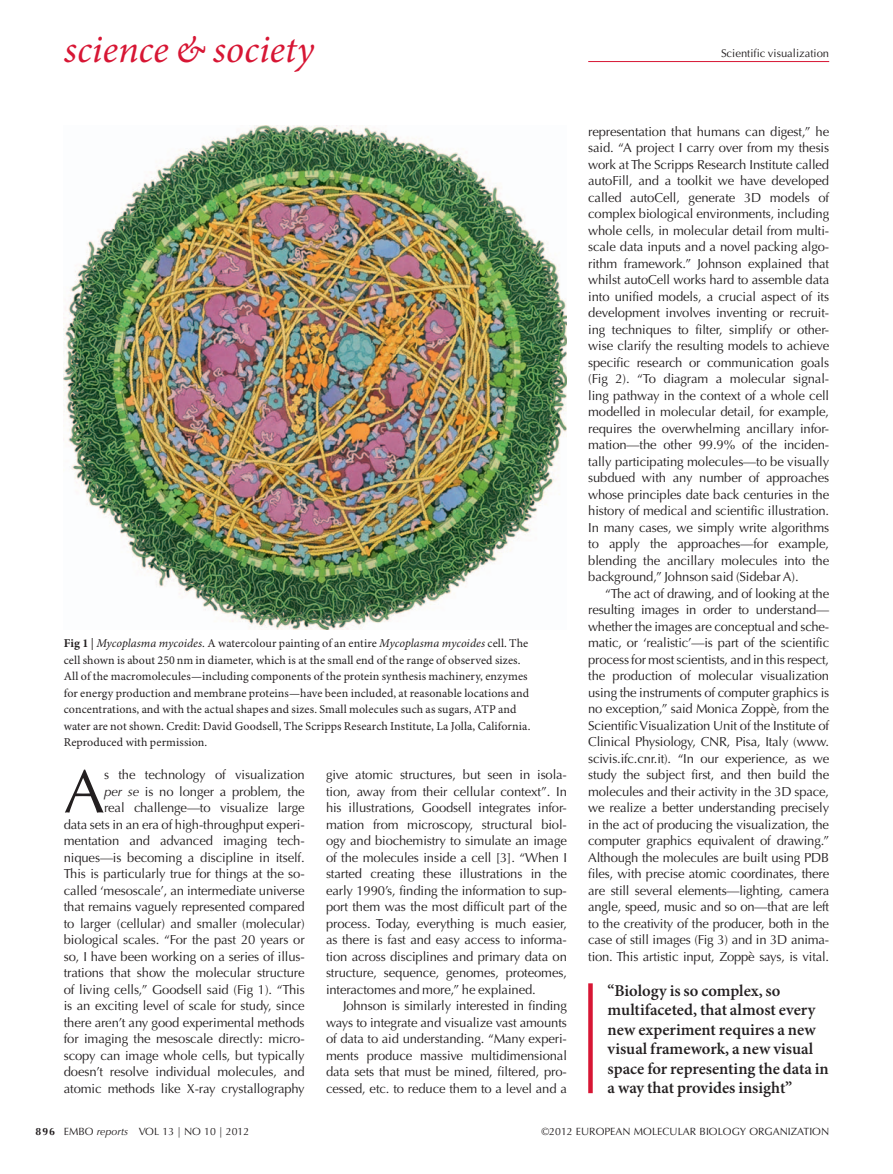
<style>
.page{position:relative;width:893px;height:1174px;background:#fff}
.page>*{position:absolute;margin:0;border:0;box-sizing:border-box;transform-origin:0 0}
.Body_drop_cap{font:61.2px "Optima LT Std";color:#231f20}
.t1{font:italic 39px "Minion Pro";color:#d71634}
.Quote{font:600 16.5px/19.5px "Minion Pro";color:#231f20}
.Body_indent{font:13.05px/16.5px "Optima LT Std";letter-spacing:-.01em;color:#231f20;text-align:justify}
.Body_drop_cap-2{font:13.05px/16.5px "Optima LT Std";letter-spacing:-.01em;color:#231f20;text-align:right}
.Figure_caption{font:12px/16.5px "Minion Pro";letter-spacing:.01em;color:#231f20}
.Run_head_Sci_Soc_L{font:11.25px "Optima LT Std";color:#231f20}
.t2{font:10.5px "Optima LT Std";color:#231f20}
.t3{font:700 10.5px "Optima LT Std";color:#231f20}
.s1{font-weight:700}
.s2{font-style:italic}
</style>
<div class="page">
<hr style="left:588px;top:61px;width:241px;height:1px;background:#d71634">
<img style="left:64px;top:126px;width:503px;height:503px">
<div style="left:588px;top:983px;width:5px;height:110px;background:#d71634"></div>
<p class="t1" style="left:64px;top:27px;width:252px">science &amp; society</p>
<p class="Figure_caption" style="left:64px;top:635px;width:468px"><span class="s1">Fig 1</span> | <span class="s2">Mycoplasma mycoides</span>. A watercolour painting of an entire <span class="s2">Mycoplasma mycoides</span> cell. The cell shown is about 250 nm in diameter, which is at the small end of the range of observed sizes.<br>All of the macromolecules—including components of the protein synthesis machinery, enzymes for energy production and membrane proteins—have been included, at reasonable locations and concentrations, and with the actual shapes and sizes. Small molecules such as sugars, ATP and water are not shown. Credit: David Goodsell, The Scripps Research Institute, La Jolla, California.<br>Reproduced with permission.</p>
<p class="Body_drop_cap-2" style="left:64px;top:767px;width:242px">s the technology of visualization<br><span class="s2">per se</span> is no longer a problem, the<br>real challenge—to visualize large<br>data sets in an era of high-throughput experi&shy;mentation and advanced imaging tech&shy;niques—is becoming a discipline in itself.<br>This is particularly true for things at the so&shy;called ‘mesoscale’, an intermediate universe that remains vaguely represented compared to larger (cellular) and smaller (molecular) biological scales. “For the past 20 years or so, I have been working on a series of illus&shy;trations that show the molecular structure of living cells,” Goodsell said (Fig 1). “This is an exciting level of scale for study, since there aren’t any good experimental methods for imaging the mesoscale directly: micro&shy;scopy can image whole cells, but typically doesn’t resolve individual molecules, and atomic methods like X‑ray crystallography</p>
<p class="Body_drop_cap-2" style="left:326px;top:767px;width:242px;text-align:justify">give atomic structures, but seen in isola&shy;tion, away from their cellular context”. In his illustrations, Goodsell integrates infor&shy;mation from microscopy, structural biol&shy;ogy and biochemistry to simulate an image of the molecules inside a cell [3]. “When I started creating these illustrations in the early 1990’s, finding the information to sup&shy;port them was the most difficult part of the process. Today, everything is much easier, as there is fast and easy access to informa&shy;tion across disciplines and primary data on structure, sequence, genomes, proteomes, interactomes and more,” he explained.</p>
<p class="Body_drop_cap" style="left:64px;top:756px;width:42px">A</p>
<p class="Body_indent" style="left:326px;top:998px;width:242px;text-indent:17px">Johnson is similarly interested in finding ways to integrate and visualize vast amounts of data to aid understanding. “Many experi&shy;ments produce massive multidimensional data sets that must be mined, filtered, pro&shy;cessed, etc. to reduce them to a level and a</p>
<p class="Run_head_Sci_Soc_L" style="left:721px;top:47px;width:110px">Scientific visualization</p>
<p class="Body_indent" style="left:588px;top:123px;width:242px">representation that humans can digest,” he said. “A project I carry over from my thesis work at The Scripps Research Institute called autoFill, and a toolkit we have developed called autoCell, generate 3D models of complex biological environments, including whole cells, in molecular detail from multi&shy;scale data inputs and a novel packing algo&shy;rithm framework.” Johnson explained that whilst autoCell works hard to assemble data into unified models, a crucial aspect of its development involves inventing or recruit&shy;ing techniques to filter, simplify or other&shy;wise clarify the resulting models to achieve specific research or communication goals (Fig 2). “To diagram a molecular signal&shy;ling pathway in the context of a whole cell modelled in molecular detail, for example, requires the overwhelming ancillary infor&shy;mation—the other 99.9% of the inciden&shy;tally participating molecules—to be visually subdued with any number of approaches whose principles date back centuries in the history of medical and scientific illustration.<br>In many cases, we simply write algorithms to apply the approaches—for example, blending the ancillary molecules into the background,” Johnson said (Sidebar A).</p>
<p class="Body_indent" style="left:588px;top:585px;width:242px;text-indent:17px">“The act of drawing, and of looking at the resulting images in order to understand— whether the images are conceptual and sche&shy;matic, or ‘realistic’—is part of the scientific process for most scientists, and in this respect, the production of molecular visualization using the instruments of computer graphics is no exception,” said Monica Zoppè, from the Scientific Visualization Unit of the Institute of Clinical Physiology, CNR, Pisa, Italy (www. scivis.ifc.cnr.it). “In our experience, as we study the subject first, and then build the molecules and their activity in the 3D space, we realize a better understanding precisely in the act of producing the visualization, the computer graphics equivalent of drawing.” Although the molecules are built using PDB files, with precise atomic coordinates, there are still several elements—lighting, camera angle, speed, music and so on—that are left to the creativity of the producer, both in the case of still images (Fig 3) and in 3D anima&shy;tion. This artistic input, Zoppè says, is vital.</p>
<p class="Quote" style="left:608px;top:981px;width:223px">“Biology is so complex, so multifaceted, that almost every new experiment requires a new visual framework, a new visual space for representing the data in a way that provides insight”</p>
<p class="t3" style="left:36px;top:1125px;width:21px">896</p>
<p class="t2" style="left:64px;top:1125px;width:187px">EMBO <span class="s2">reports</span> VOL 13 | NO 10 | 2012</p>
<p class="t2" style="left:541px;top:1125px;width:289px">©2012 EUROPEAN MOLECULAR BIOLOGY ORGANIZATION</p>
</div>
